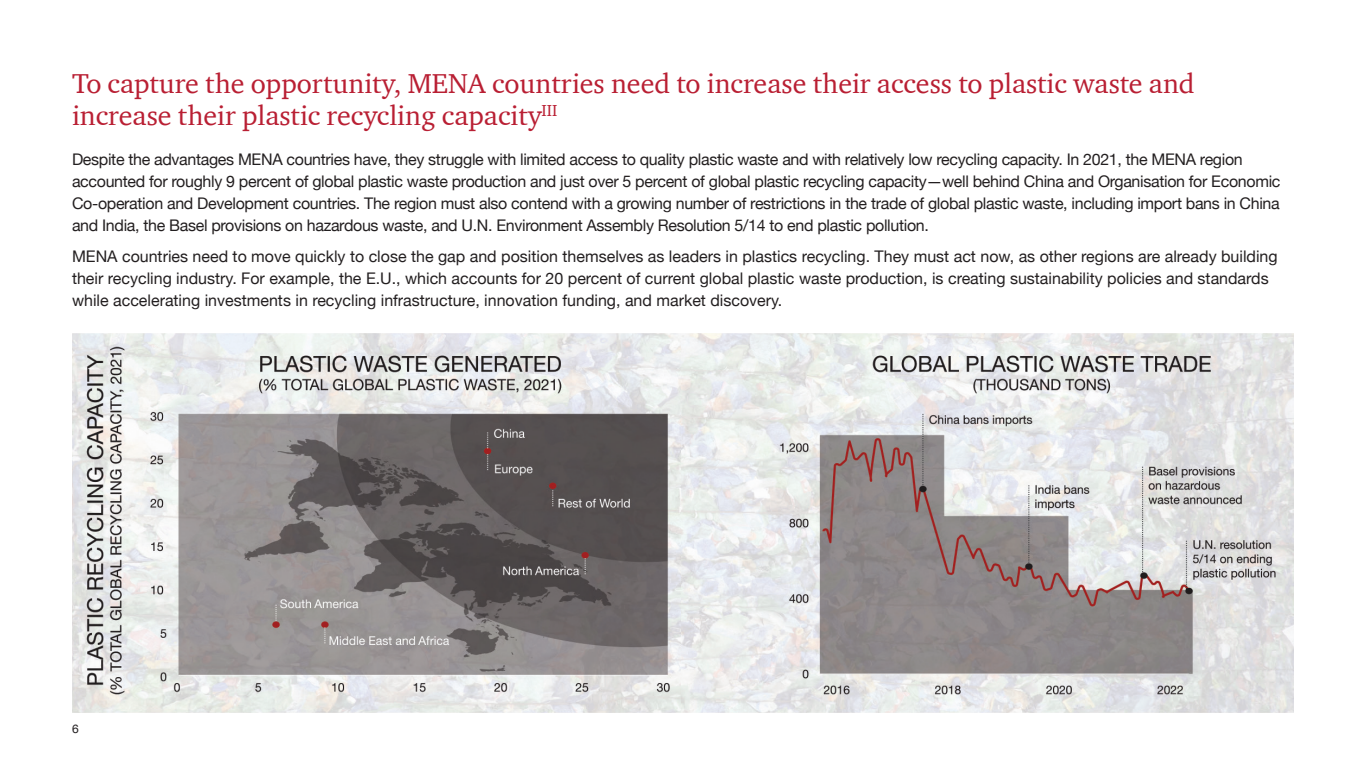
<style>
.page{position:relative;width:1366px;height:769px;background:#fff}
.page>*{position:absolute;margin:0;border:0;box-sizing:border-box;transform-origin:0 0}
.Body_Title_18_20{font:28px/32px "ITC Charter Com";color:#b91f33}
.Body_Text_10_12{font:16px/22px "Helvetica Neue";letter-spacing:-.02em;color:#231f20}
.Body_Text_10_12-2{font:16px/22px "Helvetica Neue";color:#231f20}
.Footer_Left_7_9_5{font:12px "Helvetica Neue";color:#231f20}
</style>
<div class="page">
<img style="left:72px;top:333px;width:610px;height:378px">
<img style="left:682px;top:333px;width:612px;height:378px">
<p class="Body_Title_18_20" style="left:72px;top:67px;width:1124px">To capture the opportunity, MENA countries need to increase their access to plastic waste and increase their plastic recycling capacity<sup>III</sup></p>
<p class="Body_Text_10_12" style="left:72px;top:148px;width:1210px">Despite the advantages MENA countries have, they struggle with limited access to quality plastic waste and with relatively low recycling capacity. In 2021, the MENA region accounted for roughly 9 percent of global plastic waste production and just over 5 percent of global plastic recycling capacity—well behind China and Organisation for Economic Co-operation and Development countries. The region must also contend with a growing number of restrictions in the trade of global plastic waste, including import bans in China and India, the Basel provisions on hazardous waste, and U.N. Environment Assembly Resolution 5/14 to end plastic pollution.</p>
<p class="Body_Text_10_12-2" style="left:72px;top:245px;width:1207px">MENA countries need to move quickly to close the gap and position themselves as leaders in plastics recycling. They must act now, as other regions are already building their recycling industry. For example, the E.U., which accounts for 20 percent of current global plastic waste production, is creating sustainability policies and standards while accelerating investments in recycling infrastructure, innovation funding, and market discovery.</p>
<p class="Footer_Left_7_9_5" style="left:72px;top:721px;width:8px">6</p>
</div>
